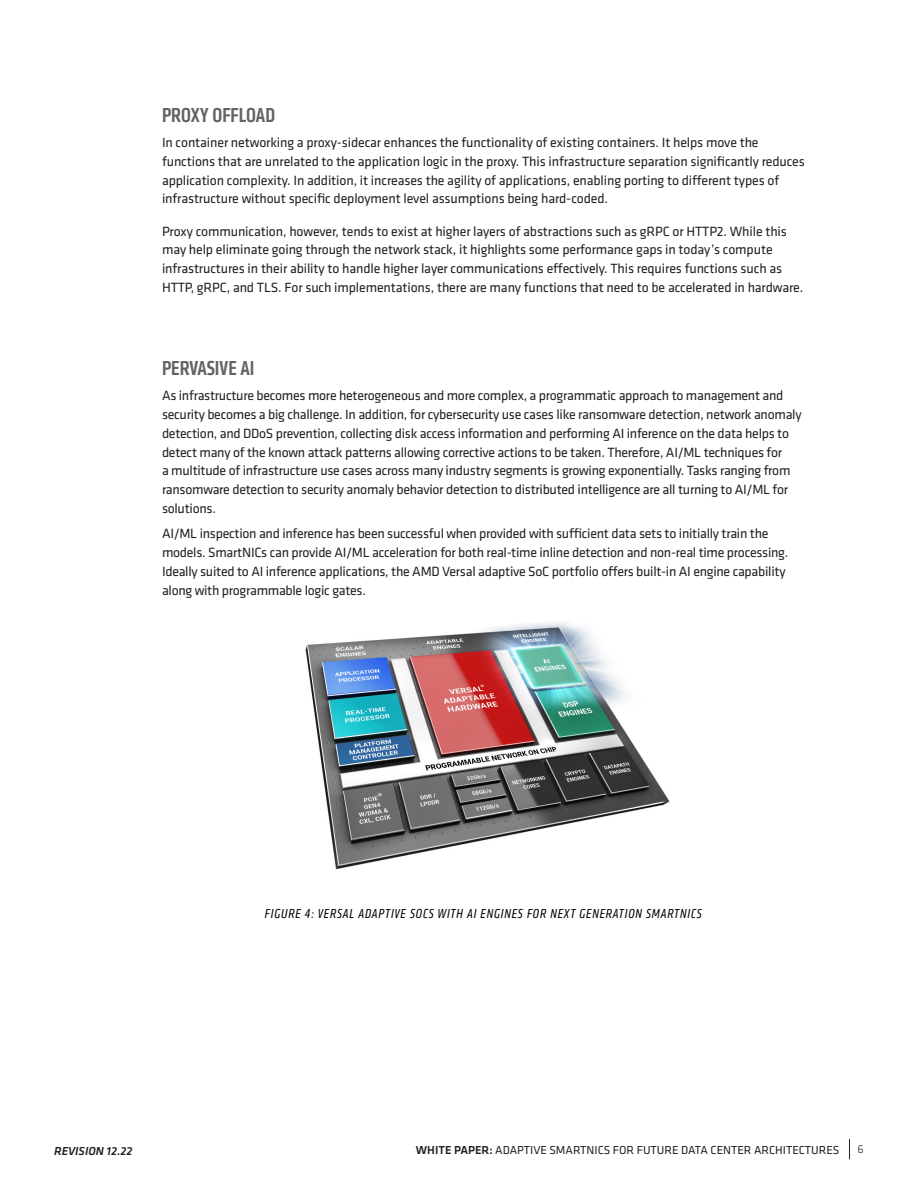
<style>
.page{position:relative;width:918px;height:1188px;background:#fff}
.page>*{position:absolute;margin:0;border:0;box-sizing:border-box;transform-origin:0 0}
.SUBHEAD_GRAY{font:500 condensed 21px "Klavika";color:#636366}
.t1{font:13.8px/18.8px "Klavika";letter-spacing:-.02em;color:#231f20}
.Table_of_Contents_Up{font:italic condensed 13.5px "Klavika";letter-spacing:.06em;color:#000}
.t2{font:12px "Klavika";color:#231f20}
.t3{font:italic 500 12px "Klavika";color:#231f20}
.t4{font:300 12px "Klavika";color:#231f20}
.s1{font-weight:500}
</style>
<div class="page">
<svg style="left:849px;top:1139px;width:1px;height:20px"></svg>
<img style="left:305px;top:622px;width:365px;height:248px">
<p class="SUBHEAD_GRAY" style="left:162px;top:101px;width:115px">PROXY OFFLOAD</p>
<p class="t1" style="left:162px;top:133px;width:644px">In container networking a proxy-sidecar enhances the functionality of existing containers. It helps move the functions that are unrelated to the application logic in the proxy. This infrastructure separation significantly reduces application complexity. In addition, it increases the agility of applications, enabling porting to different types of infrastructure without specific deployment level assumptions being hard-coded.</p>
<p class="t1" style="left:162px;top:221px;width:643px">Proxy communication, however, tends to exist at higher layers of abstractions such as gRPC or HTTP2. While this may help eliminate going through the network stack, it highlights some performance gaps in today’s compute infrastructures in their ability to handle higher layer communications effectively. This requires functions such as HTTP, gRPC, and TLS. For such implementations, there are many functions that need to be accelerated in hardware.</p>
<p class="SUBHEAD_GRAY" style="left:162px;top:355px;width:94px">PERVASIVE AI</p>
<p class="t1" style="left:162px;top:386px;width:641px">As infrastructure becomes more heterogeneous and more complex, a programmatic approach to management and security becomes a big challenge. In addition, for cybersecurity use cases like ransomware detection, network anomaly detection, and DDoS prevention, collecting disk access information and performing AI inference on the data helps to detect many of the known attack patterns allowing corrective actions to be taken. Therefore, AI/ML techniques for<br>a multitude of infrastructure use cases across many industry segments is growing exponentially. Tasks ranging from ransomware detection to security anomaly behavior detection to distributed intelligence are all turning to AI/ML for solutions.</p>
<p class="t1" style="left:162px;top:524px;width:628px">AI/ML inspection and inference has been successful when provided with sufficient data sets to initially train the models. SmartNICs can provide AI/ML acceleration for both real-time inline detection and non-real time processing.<br>Ideally suited to AI inference applications, the AMD Versal adaptive SoC portfolio offers built-in AI engine capability along with programmable logic gates.</p>
<p class="Table_of_Contents_Up" style="left:265px;top:906px;width:438px">FIGURE 4: VERSAL ADAPTIVE SOCS WITH AI ENGINES FOR NEXT GENERATION SMARTNICS</p>
<p class="t3" style="left:54px;top:1142px;width:80px">REVISION 12.22</p>
<p class="t2" style="left:416px;top:1142px;width:425px"><span class="s1">WHITE PAPER:</span> ADAPTIVE SMARTNICS FOR FUTURE DATA CENTER ARCHITECTURES</p>
<p class="t4" style="left:857px;top:1142px;width:8px">6</p>
</div>
